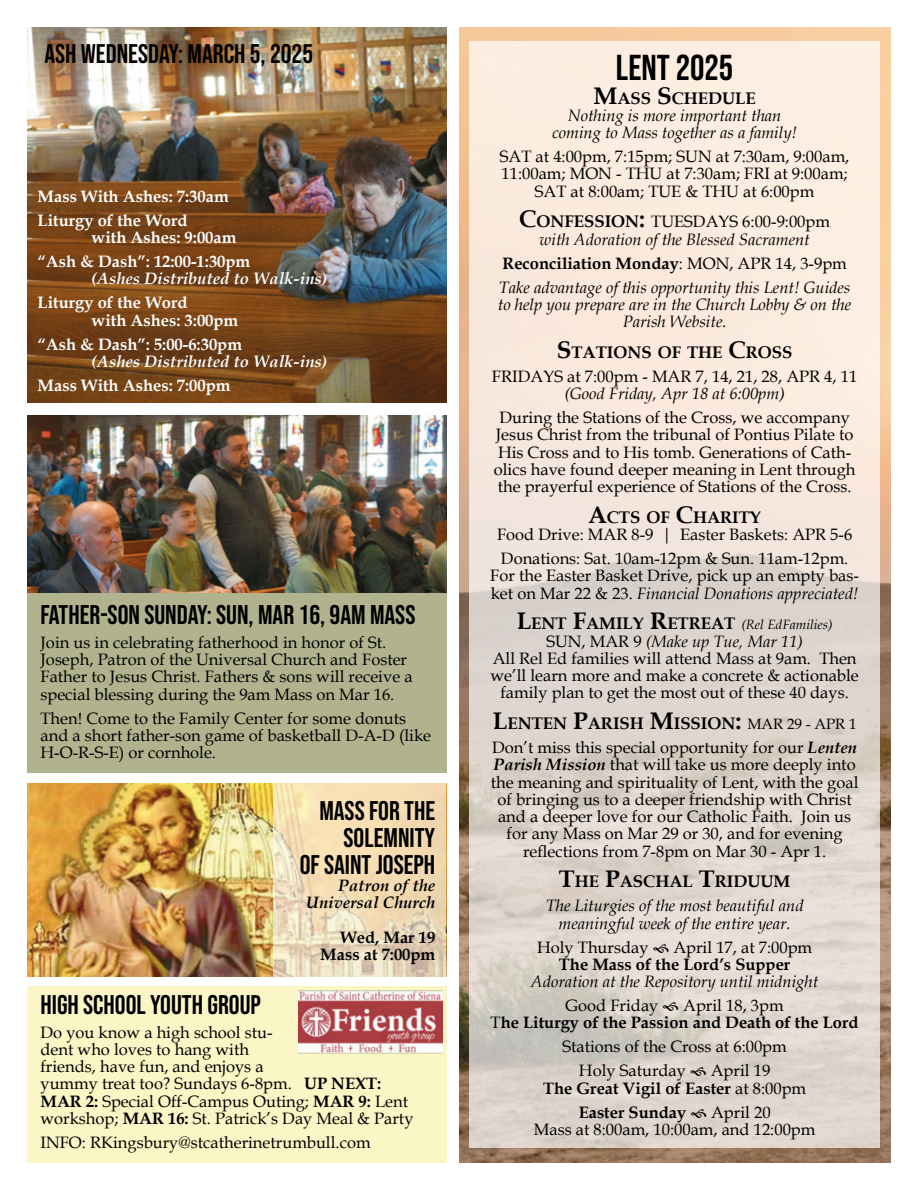
<style>
.page{position:relative;width:918px;height:1188px;background:#fff}
.page>*{position:absolute;margin:0;border:0;box-sizing:border-box;transform-origin:0 0}
.t1{font:36px "Bebas Neue";color:#000}
.t2{font:27px "Bebas Neue";color:#000}
.t3{font:700 16.8px "Book Antiqua";color:#000}
.t4{font:16.5px/17.2px "Bqgktb Book Antiqua";color:#000;text-align:center}
.t5{font:italic 16.5px/17.2px "Book Antiqua";color:#000;text-align:center}
.t6{font:700 16.5px/17.2px "Book Antiqua";color:#000}
.t7{font:700 16.5px/17.2px "Book Antiqua";color:#fff}
.t8{font:italic 700 16.5px/17.2px "Book Antiqua";color:#fff}
.t9{font:16.5px/17.2px "Gsqwbm Book Antiqua";color:#000}
.t10{font:italic 700 16.5px "Book Antiqua";color:#000}
.t11{font:italic 13.5px "Book Antiqua";color:#000}
.s1{font-style:normal}
.s2{font-family:"Gsqwbm Book Antiqua"}
.s3{font-family:"Book Antiqua";font-weight:700}
.s4{font-size:24px}
.s5{font-weight:700;font-style:normal;font-size:24px}
.s6{font-weight:700;font-style:normal;font-size:16.8px}
.s7{font-family:"Bqgktb Book Antiqua";font-style:normal}
.s8{font-family:"Bqgktb Book Antiqua";font-weight:400}
.s9{font-family:"Book Antiqua";font-style:italic}
.s10{font-family:"Gsqwbm Book Antiqua";font-weight:400;font-size:15px}
.s11{font-family:"Book Antiqua";font-weight:700;font-style:italic}
.s12{font-family:"Gsqwbm Book Antiqua";font-weight:400}
.s13{font-family:"Bqgktb Book Antiqua"}
</style>
<div class="page">
<img style="left:27px;top:27px;width:419px;height:376px">
<img style="left:459px;top:27px;width:431px;height:1136px">
<svg style="left:469px;top:41px;width:411px;height:1107px;background:#eaded4"></svg>
<div style="left:27px;top:591px;width:419px;height:181px;background:#b0b38d"></div>
<img style="left:27px;top:415px;width:419px;height:177px">
<img style="left:27px;top:783px;width:246px;height:193px">
<svg style="left:273px;top:783px;width:173px;height:193px;background:#efdab5"></svg>
<div style="left:27px;top:986px;width:419px;height:177px;background:#faf6c6"></div>
<img style="left:298px;top:991px;width:144px;height:63px">
<svg style="left:653px;top:944px;width:16px;height:9px"></svg>
<svg style="left:663px;top:1002px;width:15px;height:9px"></svg>
<svg style="left:691px;top:1067px;width:15px;height:9px"></svg>
<svg style="left:691px;top:1109px;width:15px;height:9px"></svg>
<p class="t2" style="left:44px;top:39px;width:270px">ASH WEDNESDAY: MARCH 5, 2025</p>
<p class="t7" style="left:38px;top:188px;width:193px">Mass With Ashes: 7:30am</p>
<p class="t7" style="left:92px;top:212px;width:146px;text-indent:-54px">Liturgy of the Word<br>with Ashes: 9:00am</p>
<p class="t8" style="left:92px;top:253px;width:237px;text-indent:-54px"><span class="s1">“Ash &amp; Dash”: 12:00-1:30pm<br></span>(Ashes Distributed to Walk-ins)</p>
<p class="t7" style="left:92px;top:294px;width:148px;text-indent:-54px">Liturgy of the Word<br>with Ashes: 3:00pm</p>
<p class="t8" style="left:92px;top:335px;width:237px;text-indent:-54px"><span class="s1">“Ash &amp; Dash”: 5:00-6:30pm<br></span>(Ashes Distributed to Walk-ins)</p>
<p class="t7" style="left:38px;top:377px;width:194px">Mass With Ashes: 7:00pm</p>
<p class="t2" style="left:40px;top:599px;width:376px">FATHER-SON SUNDAY: SUN, MAR 16, 9AM MASS</p>
<p class="t4" style="left:40px;top:633px;width:374px;text-align:left">Join us in celebrating fatherhood in honor of St.<br>Joseph, Patron of the Universal Church and Foster Father to Jesus Christ. Fathers &amp; sons will receive a special blessing during the 9am Mass on Mar 16.</p>
<p class="t4" style="left:40px;top:709px;width:392px;text-align:left">Then! Come to the Family Center for some donuts and a short father-son game of basketball D-A-D (like<br>H-O-R-S-E) or cornhole.</p>
<p class="t2" style="left:319px;top:795px;width:117px">MASS FOR THE</p>
<p class="t2" style="left:344px;top:822px;width:93px">SOLEMNITY</p>
<p class="t2" style="left:300px;top:849px;width:137px">OF SAINT JOSEPH</p>
<p class="t10" style="left:338px;top:874px;width:99px">Patron of the</p>
<p class="t10" style="left:306px;top:891px;width:131px">Universal Church</p>
<p class="t6" style="left:340px;top:928px;width:96px">Wed, Mar 19</p>
<p class="t6" style="left:320px;top:946px;width:117px">Mass at 7:00pm</p>
<p class="t2" style="left:40px;top:989px;width:222px">HIGH SCHOOL YOUTH GROUP</p>
<p class="t4" style="left:40px;top:1023px;width:375px;text-align:left">Do you know a high school stu<span class="s2">-<br></span>dent who loves to hang with<br>friends, have fun, and enjoys a<br>yummy treat too? Sundays 6-8pm. <span class="s3">UP NEXT:<br>MAR 2:</span> Special Off-Campus Outing; <span class="s3">MAR 9:</span> Lent workshop; <span class="s3">MAR 16:</span> St. Patrick’s Day Meal &amp; Party</p>
<p class="t4" style="left:40px;top:1133px;width:332px">INFO: RKingsbury@stcatherinetrumbull.com</p>
<p class="t1" style="left:616px;top:47px;width:119px">LENT 2025</p>
<p class="t3" style="left:594px;top:86px;width:164px"><span class="s4">M</span>ASS <span class="s4">S</span>CHEDULE</p>
<p class="t5" style="left:552px;top:106px;width:247px">Nothing is more important than coming to Mass together as a family!</p>
<p class="t4" style="left:500px;top:147px;width:351px">SAT at 4:00pm, 7:15pm; SUN at 7:30am, 9:00am,<br>11:00am; MON - THU at 7:30am; FRI at 9:00am;<br>SAT at 8:00am; TUE &amp; THU at 6:00pm</p>
<p class="t5" style="left:519px;top:213px;width:312px"><span class="s5">C</span><span class="s6">ONFESSION</span><span class="s5">:</span> <span class="s7">TUESDAYS 6:00-9:00pm </span>with Adoration of the Blessed Sacrament</p>
<p class="t6" style="left:502px;top:254px;width:346px">Reconciliation Monday<span class="s8">: MON, APR 14, 3-9pm</span></p>
<p class="t5" style="left:498px;top:278px;width:355px">Take advantage of this opportunity this Lent! Guides to help you prepare are in the Church Lobby &amp; on the<br>Parish Website.</p>
<p class="t3" style="left:557px;top:341px;width:237px"><span class="s4">S</span>TATIONS OF THE <span class="s4">C</span>ROSS</p>
<p class="t4" style="left:492px;top:367px;width:367px">FRIDAYS at 7:00pm - MAR 7, 14, 21, 28, APR 4, 11 <span class="s9">(Good Friday, Apr 18 at 6:00pm)</span></p>
<p class="t4" style="left:494px;top:408px;width:363px">During the Stations of the Cross, we accompany Jesus Christ from the tribunal of Pontius Pilate to His Cross and to His tomb. Generations of Cath&shy;olics have found deeper meaning in Lent through the prayerful experience of Stations of the Cross.</p>
<p class="t3" style="left:588px;top:506px;width:175px"><span class="s4">A</span>CTS OF <span class="s4">C</span>HARITY</p>
<p class="t4" style="left:497px;top:525px;width:357px">Food Drive: MAR 8-9 | Easter Baskets: APR 5-6</p>
<p class="t4" style="left:490px;top:549px;width:370px">Donations: Sat. 10am-12pm &amp; Sun. 11am-12pm.<br>For the Easter Basket Drive, pick up an empty bas&shy;ket on Mar 22 &amp; 23. <span class="s9">Financial Donations appreciated!</span></p>
<p class="t11" style="left:517px;top:615px;width:317px"><span class="s5">L</span><span class="s6">ENT</span> <span class="s5">F</span><span class="s6">AMILY</span> <span class="s5">R</span><span class="s6">ETREAT</span> (Rel EdFamilies)</p>
<p class="t4" style="left:491px;top:632px;width:370px"><span class="s2">SUN, MAR 9</span> <span class="s9">(Make up Tue, Mar 11)<br></span>All Rel Ed families will attend Mass at 9am. Then we’ll learn more and make a concrete &amp; actionable family plan to get the most out of these 40 days.</p>
<p class="t3" style="left:493px;top:712px;width:365px"><span class="s4">L</span>ENTEN <span class="s4">P</span>ARISH <span class="s4">M</span>ISSION<span class="s4">:</span> <span class="s10">MAR 29 - APR 1</span></p>
<p class="t4" style="left:491px;top:738px;width:369px">Don’t miss this special opportunity for our <span class="s11">Lenten Parish Mission</span> that will take us more deeply into the meaning and spirituality of Lent, with the goal of bringing us to a deeper friendship with Christ and a deeper love for our Catholic Faith. Join us for any Mass on Mar 29 or 30, and for evening reflections from 7-8pm on Mar 30 - Apr 1.</p>
<p class="t3" style="left:559px;top:870px;width:232px"><span class="s4">T</span>HE <span class="s4">P</span>ASCHAL <span class="s4">T</span>RIDUUM</p>
<p class="t5" style="left:546px;top:897px;width:259px">The Liturgies of the most beautiful and meaningful week of the entire year.</p>
<p class="t9" style="left:537px;top:938px;width:113px">Holy Thursday</p>
<p class="t4" style="left:673px;top:938px;width:140px">April 17, at 7:00pm</p>
<p class="t6" style="left:559px;top:955px;width:233px">The Mass of the Lord’s Supper</p>
<p class="t5" style="left:531px;top:972px;width:289px">Adoration at the Repository until midnight</p>
<p class="t4" style="left:566px;top:996px;width:94px">Good Friday</p>
<p class="t6" style="left:491px;top:997px;width:370px;text-indent:193px"><span class="s8">April 18, 3pm<br></span><span class="s12">T</span>he Liturgy of the Passion and Death of the Lord</p>
<p class="t4" style="left:562px;top:1038px;width:226px">Stations of the Cross at 6:00pm</p>
<p class="t9" style="left:579px;top:1062px;width:109px">Holy Saturday</p>
<p class="t6" style="left:543px;top:1062px;width:265px;text-indent:168px"><span class="s8">April 19<br></span>The Great Vigil of Easter <span class="s12">at 8:00pm</span></p>
<p class="t6" style="left:579px;top:1103px;width:109px">Easter Sunday</p>
<p class="t9" style="left:534px;top:1103px;width:283px;text-indent:177px"><span class="s13">April 20<br></span>Mass at 8:00am, 10:00am, and 12:00pm</p>
</div>
